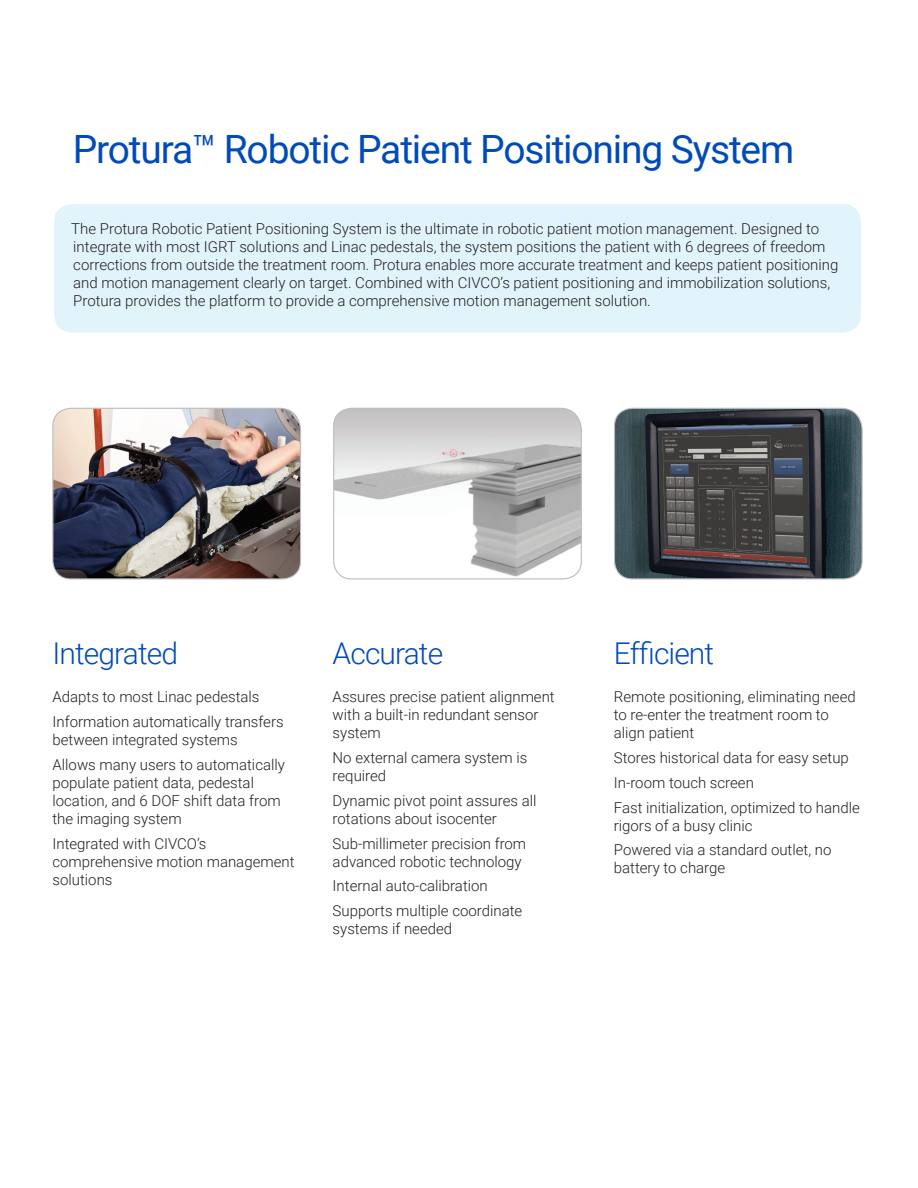
<style>
.page{position:relative;width:918px;height:1188px;background:#fff}
.page>*{position:absolute;margin:0;border:0;box-sizing:border-box;transform-origin:0 0}
.t1{font:39px "Roboto";letter-spacing:-.03em;color:#004aba}
.t2{font:300 30px "Roboto";letter-spacing:-.03em;color:#004aba}
.t3{font:300 15px/18px "Roboto";color:#231f20}
</style>
<div class="page">
<svg style="left:333px;top:407px;width:249px;height:173px"></svg>
<svg style="left:614px;top:407px;width:249px;height:173px;background:#44494e"></svg>
<img style="left:52px;top:407px;width:249px;height:173px">
<div style="left:54px;top:204px;width:807px;height:129px;background:#e1f4fc;border-radius:18px"></div>
<p class="t1" style="left:73px;top:122px;width:723px">Protura™ Robotic Patient Positioning System</p>
<p class="t3" style="left:71px;top:219px;width:769px">The Protura Robotic Patient Positioning System is the ultimate in robotic patient motion management. Designed to integrate with most IGRT solutions and Linac pedestals, the system positions the patient with 6 degrees of freedom corrections from outside the treatment room. Protura enables more accurate treatment and keeps patient positioning and motion management clearly on target. Combined with CIVCO’s patient positioning and immobilization solutions, Protura provides the platform to provide a comprehensive motion management solution.</p>
<p class="t2" style="left:53px;top:632px;width:127px">Integrated</p>
<p class="t2" style="left:333px;top:632px;width:112px">Accurate</p>
<p class="t2" style="left:614px;top:632px;width:102px">Efficient</p>
<p class="t3" style="left:53px;top:687px;width:209px">Adapts to most Linac pedestals</p>
<p class="t3" style="left:53px;top:712px;width:233px">Information automatically transfers between integrated systems</p>
<p class="t3" style="left:53px;top:755px;width:234px">Allows many users to automatically populate patient data, pedestal location, and 6 DOF shift data from the imaging system</p>
<p class="t3" style="left:53px;top:834px;width:244px">Integrated with CIVCO’s comprehensive motion management solutions</p>
<p class="t3" style="left:333px;top:687px;width:224px">Assures precise patient alignment with a built-in redundant sensor system</p>
<p class="t3" style="left:333px;top:748px;width:196px">No external camera system is required</p>
<p class="t3" style="left:333px;top:791px;width:205px">Dynamic pivot point assures all rotations about isocenter</p>
<p class="t3" style="left:333px;top:834px;width:195px">Sub-millimeter precision from advanced robotic technology</p>
<p class="t3" style="left:333px;top:876px;width:157px">Internal auto-calibration</p>
<p class="t3" style="left:333px;top:901px;width:191px">Supports multiple coordinate systems if needed</p>
<p class="t3" style="left:614px;top:687px;width:243px">Remote positioning, eliminating need to re-enter the treatment room to align patient</p>
<p class="t3" style="left:614px;top:748px;width:237px">Stores historical data for easy setup</p>
<p class="t3" style="left:614px;top:773px;width:142px">In-room touch screen</p>
<p class="t3" style="left:614px;top:798px;width:247px">Fast initialization, optimized to handle rigors of a busy clinic</p>
<p class="t3" style="left:614px;top:840px;width:219px">Powered via a standard outlet, no battery to charge</p>
</div>
